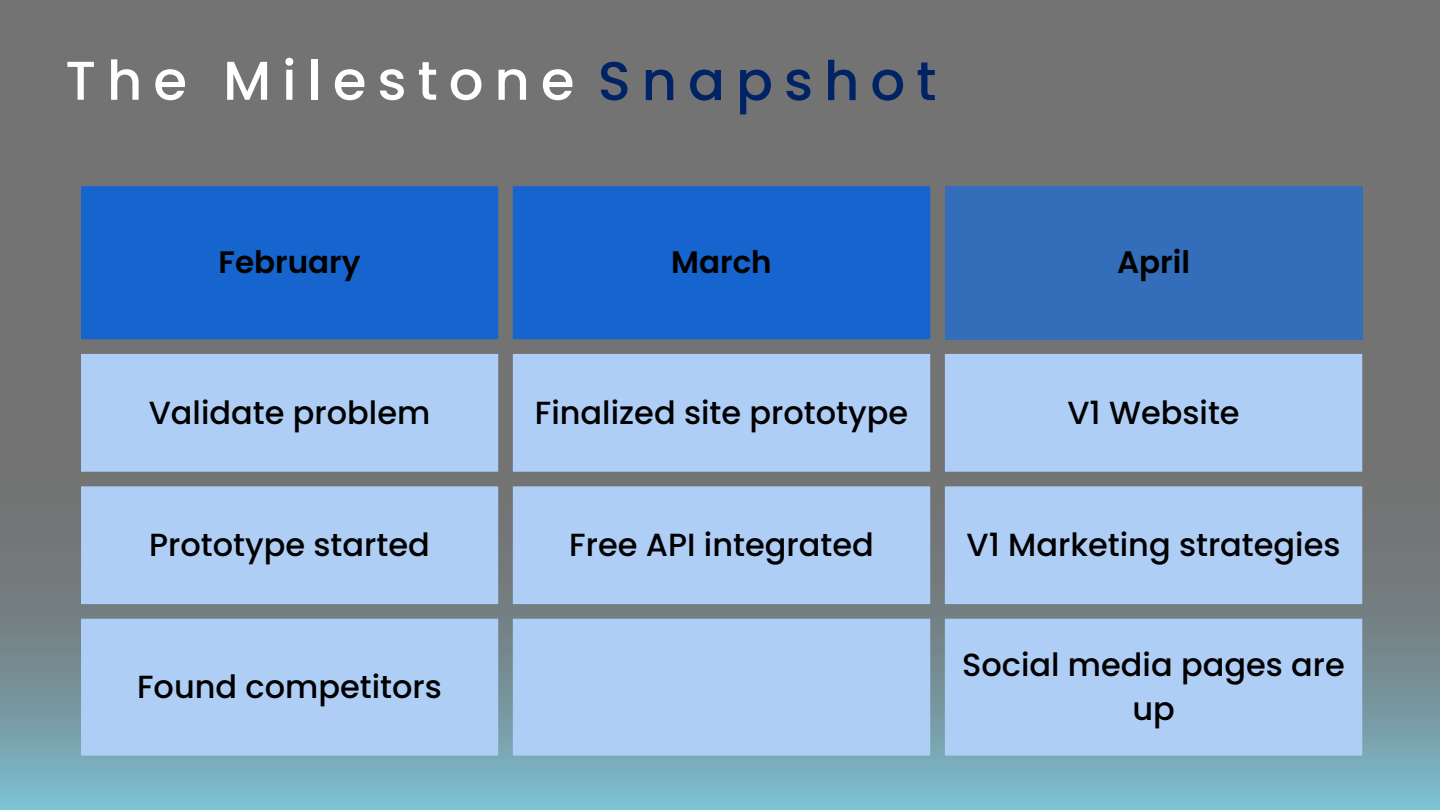
<style>
.page{position:relative;width:1440px;height:810px;background:#737373}
.page>*{position:absolute;margin:0;border:0;box-sizing:border-box;transform-origin:0 0}
.t1{font:500 54.6px "Poppins";letter-spacing:.2em;color:#fff}
.t2{font:500 32px/44.2px "Poppins";color:#000;text-align:center}
.t3{font:600 31px "Poppins";color:#000}
.s1{color:#002366}
</style>
<div class="page">
<img style="left:0;top:471px;width:1440px;height:339px">
<div style="left:81px;top:186px;width:849px;height:153px;background:#1664cd"></div>
<div style="left:945px;top:186px;width:417px;height:153px;background:#346ebb"></div>
<svg style="left:81px;top:354px;width:1281px;height:402px;background:#a9c5ea"></svg>
<p class="t1" style="left:65px;top:42px;width:873px">The Milestone <span class="s1">Snapshot</span></p>
<p class="t3" style="left:219px;top:241px;width:143px">February</p>
<p class="t3" style="left:671px;top:241px;width:102px">March</p>
<p class="t3" style="left:1117px;top:241px;width:74px">April</p>
<p class="t2" style="left:149px;top:391px;width:283px">Validate problem</p>
<p class="t2" style="left:535px;top:391px;width:375px">Finalized site prototype</p>
<p class="t2" style="left:1067px;top:391px;width:174px">V1 Website</p>
<p class="t2" style="left:149px;top:523px;width:282px">Prototype started</p>
<p class="t2" style="left:569px;top:523px;width:306px">Free API integrated</p>
<p class="t2" style="left:967px;top:523px;width:376px">V1 Marketing strategies</p>
<p class="t2" style="left:137px;top:665px;width:306px">Found competitors</p>
<p class="t2" style="left:962px;top:643px;width:384px">Social media pages are up</p>
</div>
